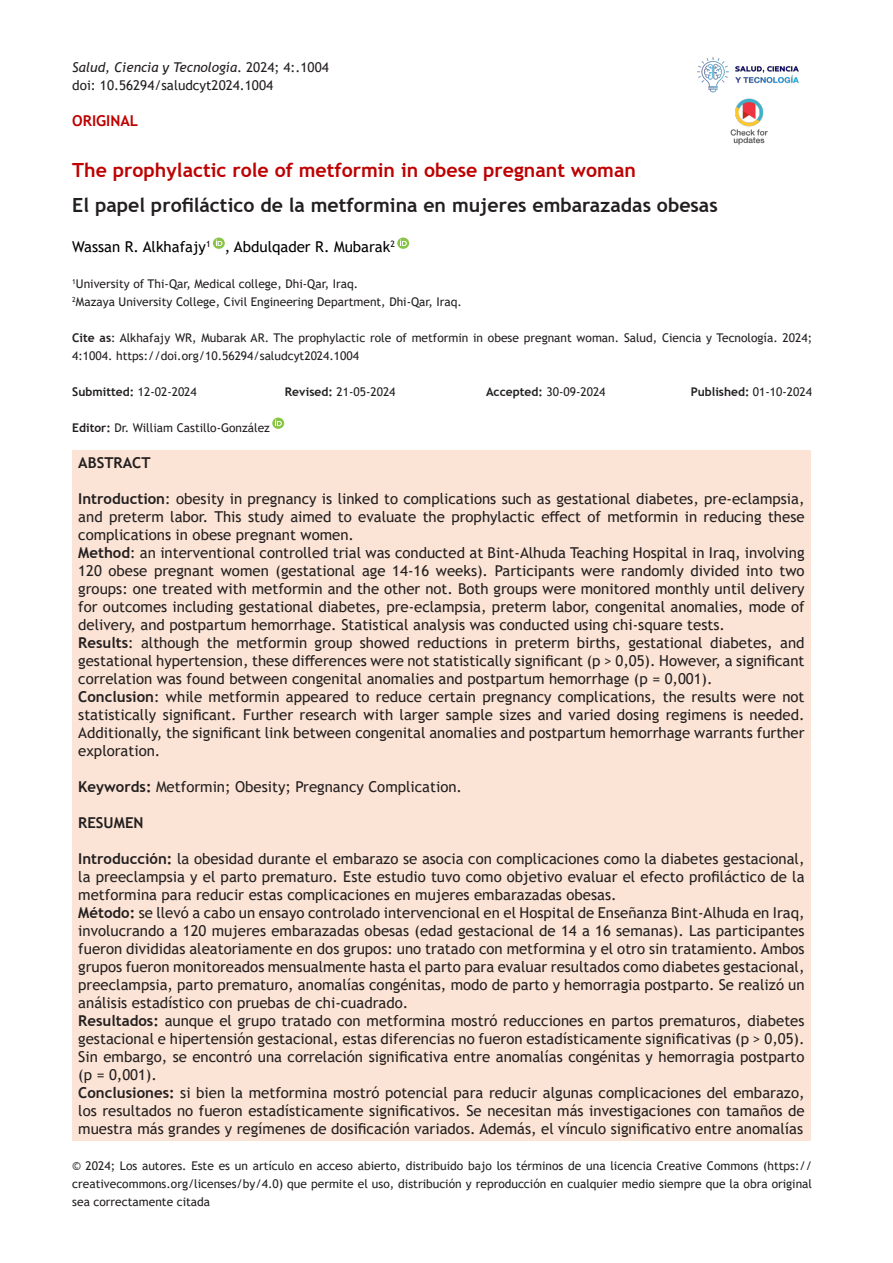
<style>
.page{position:relative;width:893px;height:1263px;background:#fff}
.page>*{position:absolute;margin:0;border:0;box-sizing:border-box;transform-origin:0 0}
.t1{font:700 19.5px "Trebuchet MS";color:#231f20}
.t2{font:700 19.5px "Trebuchet MS";color:#be0000}
.t3{font:15px/18px "Trebuchet MS";color:#231f20;text-align:justify}
.t4{font:15px "Trebuchet MS";color:#000}
.t5{font:700 15px "Trebuchet MS";color:#231f20}
.t6{font:700 15px "Trebuchet MS";color:#be0000}
.t7{font:italic 13.5px "Trebuchet MS";color:#231f20}
.t8{font:13.5px "Trebuchet MS";color:#231f20}
.t9{font:12px/18px "Trebuchet MS";color:#231f20;text-align:justify}
.t10{font:700 12px "Trebuchet MS";color:#231f20}
.s1{font-style:normal}
.s2{font-weight:700}
.s3{font-weight:400}
</style>
<div class="page">
<img style="left:697px;top:57px;width:102px;height:36px">
<img style="left:730px;top:98px;width:38px;height:47px">
<svg style="left:213px;top:238px;width:12px;height:11px"></svg>
<svg style="left:397px;top:238px;width:12px;height:11px"></svg>
<div style="left:72px;top:450px;width:739px;height:690px;background:#fbe4d5"></div>
<svg style="left:272px;top:418px;width:12px;height:11px"></svg>
<p class="t7" style="left:72px;top:59px;width:258px">Salud, Ciencia y Tecnología<span class="s1">. 2024; 4:.1004</span></p>
<p class="t8" style="left:72px;top:77px;width:202px">doi: 10.56294/saludcyt2024.1004</p>
<p class="t6" style="left:72px;top:111px;width:67px">ORIGINAL</p>
<p class="t2" style="left:72px;top:158px;width:565px">The prophylactic role of metformin in obese pregnant woman</p>
<p class="t1" style="left:72px;top:193px;width:647px">El papel profiláctico de la metformina en mujeres embarazadas obesas</p>
<p class="t4" style="left:72px;top:237px;width:324px">Wassan R. Alkhafajy<sup>1</sup> , Abdulqader R. Mubarak<sup>2</sup></p>
<p class="t9" style="left:72px;top:275px;width:287px"><sup>1</sup>University of Thi-Qar, Medical college, Dhi-Qar, Iraq.</p>
<p class="t9" style="left:72px;top:293px;width:391px"><sup>2</sup>Mazaya University College, Civil Engineering Department, Dhi-Qar, Iraq.</p>
<p class="t9" style="left:72px;top:329px;width:741px"><span class="s2">Cite as</span>: Alkhafajy WR, Mubarak AR. The prophylactic role of metformin in obese pregnant woman. Salud, Ciencia y Tecnología. 2024;<br>4:1004. https://doi.org/10.56294/saludcyt2024.1004</p>
<p class="t10" style="left:72px;top:384px;width:126px">Submitted: <span class="s3">12-02-2024</span></p>
<p class="t9" style="left:285px;top:383px;width:112px"><span class="s2">Revised:</span> 21-05-2024</p>
<p class="t9" style="left:486px;top:383px;width:121px"><span class="s2">Accepted:</span> 30-09-2024</p>
<p class="t10" style="left:691px;top:384px;width:123px">Published: <span class="s3">01-10-2024</span></p>
<p class="t9" style="left:72px;top:419px;width:199px"><span class="s2">Editor:</span> Dr. William Castillo-González</p>
<p class="t5" style="left:78px;top:453px;width:74px">ABSTRACT</p>
<p class="t3" style="left:78px;top:490px;width:728px"><span class="s2">Introduction</span>: obesity in pregnancy is linked to complications such as gestational diabetes, pre-eclampsia, and preterm labor. This study aimed to evaluate the prophylactic effect of metformin in reducing these complications in obese pregnant women.</p>
<p class="t3" style="left:78px;top:544px;width:728px"><span class="s2">Method</span>: an interventional controlled trial was conducted at Bint-Alhuda Teaching Hospital in Iraq, involving 120 obese pregnant women (gestational age 14-16 weeks). Participants were randomly divided into two groups: one treated with metformin and the other not. Both groups were monitored monthly until delivery for outcomes including gestational diabetes, pre-eclampsia, preterm labor, congenital anomalies, mode of delivery, and postpartum hemorrhage. Statistical analysis was conducted using chi-square tests.</p>
<p class="t3" style="left:78px;top:634px;width:728px"><span class="s2">Results</span>: although the metformin group showed reductions in preterm births, gestational diabetes, and gestational hypertension, these differences were not statistically significant (p &gt; 0,05). However, a significant correlation was found between congenital anomalies and postpartum hemorrhage (p = 0,001).</p>
<p class="t3" style="left:78px;top:688px;width:728px"><span class="s2">Conclusion</span>: while metformin appeared to reduce certain pregnancy complications, the results were not statistically significant. Further research with larger sample sizes and varied dosing regimens is needed.<br>Additionally, the significant link between congenital anomalies and postpartum hemorrhage warrants further exploration.</p>
<p class="t3" style="left:78px;top:778px;width:385px"><span class="s2">Keywords:</span> Metformin; Obesity; Pregnancy Complication.</p>
<p class="t5" style="left:78px;top:813px;width:67px">RESUMEN</p>
<p class="t3" style="left:78px;top:850px;width:728px"><span class="s2">Introducción:</span> la obesidad durante el embarazo se asocia con complicaciones como la diabetes gestacional, la preeclampsia y el parto prematuro. Este estudio tuvo como objetivo evaluar el efecto profiláctico de la metformina para reducir estas complicaciones en mujeres embarazadas obesas.</p>
<p class="t3" style="left:78px;top:904px;width:728px"><span class="s2">Método:</span> se llevó a cabo un ensayo controlado intervencional en el Hospital de Enseñanza Bint-Alhuda en Iraq, involucrando a 120 mujeres embarazadas obesas (edad gestacional de 14 a 16 semanas). Las participantes fueron divididas aleatoriamente en dos grupos: uno tratado con metformina y el otro sin tratamiento. Ambos grupos fueron monitoreados mensualmente hasta el parto para evaluar resultados como diabetes gestacional, preeclampsia, parto prematuro, anomalías congénitas, modo de parto y hemorragia postparto. Se realizó un análisis estadístico con pruebas de chi-cuadrado.</p>
<p class="t3" style="left:78px;top:1012px;width:728px"><span class="s2">Resultados:</span> aunque el grupo tratado con metformina mostró reducciones en partos prematuros, diabetes gestacional e hipertensión gestacional, estas diferencias no fueron estadísticamente significativas (p &gt; 0,05).<br>Sin embargo, se encontró una correlación significativa entre anomalías congénitas y hemorragia postparto (p = 0,001).</p>
<p class="t3" style="left:78px;top:1084px;width:728px"><span class="s2">Conclusiones:</span> si bien la metformina mostró potencial para reducir algunas complicaciones del embarazo, los resultados no fueron estadísticamente significativos. Se necesitan más investigaciones con tamaños de muestra más grandes y regímenes de dosificación variados. Además, el vínculo significativo entre anomalías</p>
<p class="t9" style="left:72px;top:1157px;width:741px">© 2024; Los autores. Este es un artículo en acceso abierto, distribuido bajo los términos de una licencia Creative Commons (https:// creativecommons.org/licenses/by/4.0) que permite el uso, distribución y reproducción en cualquier medio siempre que la obra original sea correctamente citada</p>
</div>
